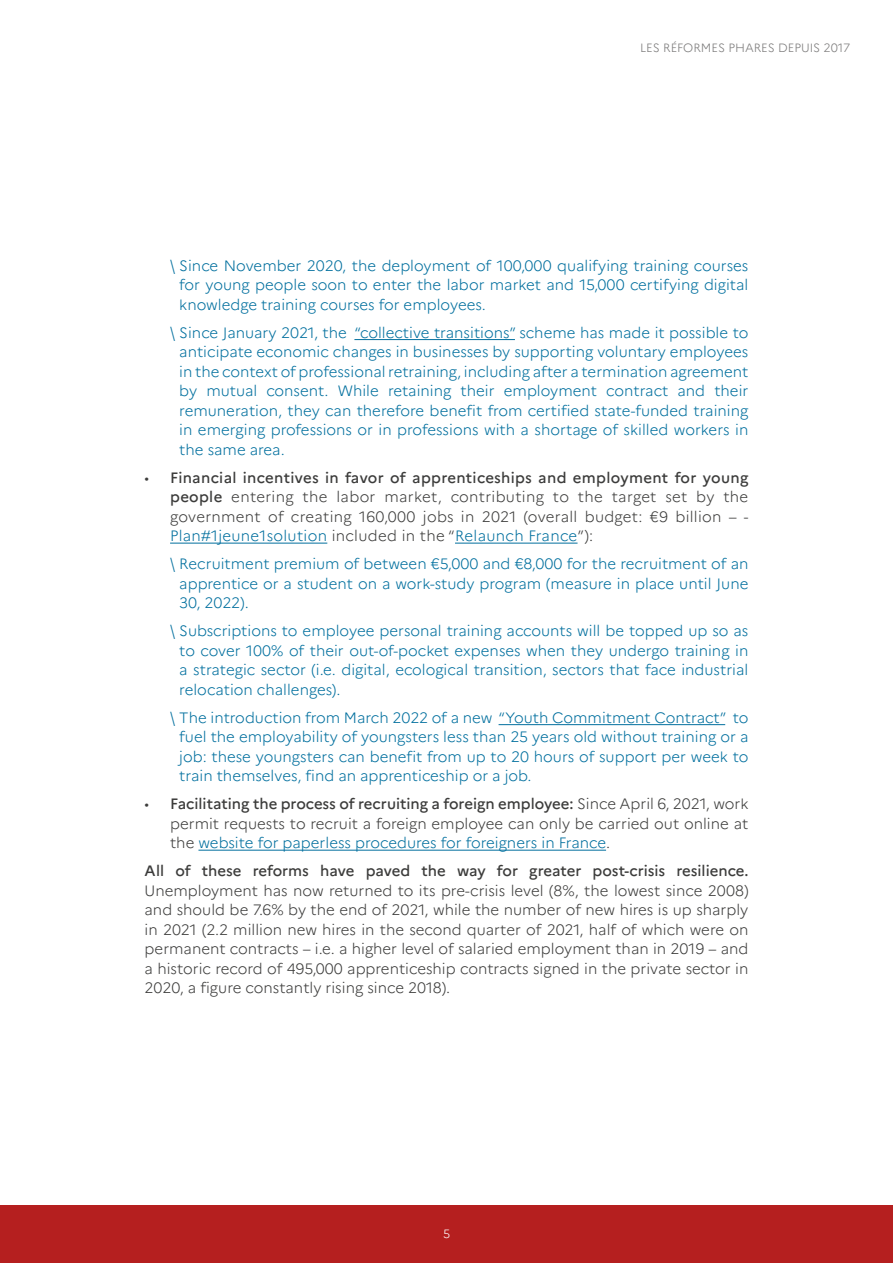
<style>
.page{position:relative;width:893px;height:1263px;background:#fff}
.page>*{position:absolute;margin:0;border:0;box-sizing:border-box;transform-origin:0 0}
.t1{font:300 15px/19.5px "Marianne";color:#006f9e;text-align:justify}
.t2{font:300 15px/19.5px "Marianne";color:#3c3c3b;text-align:justify}
.t3{font:300 12px "Marianne";color:#7c7b7b}
.t4{font:300 12px "Marianne";color:#fff}
.s1{font-weight:500}
.s2{color:#006f9e}
</style>
<div class="page">
<div style="left:0;top:1205px;width:893px;height:58px;background:#b51f1f"></div>
<hr style="left:354px;top:339px;width:161px;height:1px;background:#006f9e">
<hr style="left:170px;top:543px;width:157px;height:1px;background:#006f9e">
<hr style="left:455px;top:543px;width:123px;height:1px;background:#006f9e">
<hr style="left:499px;top:724px;width:226px;height:1px;background:#006f9e">
<hr style="left:198px;top:850px;width:408px;height:1px;background:#006f9e">
<p class="t3" style="left:640px;top:40px;width:212px">LES RÉFORMES PHARES DEPUIS 2017</p>
<p class="t1" style="left:179px;top:256px;width:571px;text-indent:-9px">\ Since November 2020, the deployment of 100,000 qualifying training courses for young people soon to enter the labor market and 15,000 certifying digital knowledge training courses for employees.</p>
<p class="t1" style="left:179px;top:323px;width:571px;text-indent:-9px">\ Since January 2021, the “collective transitions” scheme has made it possible to anticipate economic changes in businesses by supporting voluntary employees in the context of professional retraining, including after a termination agreement by mutual consent. While retaining their employment contract and their remuneration, they can therefore benefit from certified state-funded training in emerging professions or in professions with a shortage of skilled workers in the same area.</p>
<p class="t2" style="left:170px;top:468px;width:580px;text-indent:-26px">• <span class="s1">Financial incentives in favor of apprenticeships and employment for young people</span> entering the labor market, contributing to the target set by the government of creating 160,000 jobs in 2021 (overall budget: €9 billion – - <span class="s2">Plan#1jeune1solution</span> included in the “<span class="s2">Relaunch France</span>”):</p>
<p class="t1" style="left:179px;top:554px;width:571px;text-indent:-9px">\ Recruitment premium of between €5,000 and €8,000 for the recruitment of an apprentice or a student on a work-study program (measure in place until June 30, 2022).</p>
<p class="t1" style="left:179px;top:621px;width:571px;text-indent:-9px">\ Subscriptions to employee personal training accounts will be topped up so as to cover 100% of their out-of-pocket expenses when they undergo training in a strategic sector (i.e. digital, ecological transition, sectors that face industrial relocation challenges).</p>
<p class="t1" style="left:179px;top:708px;width:571px;text-indent:-9px">\ The introduction from March 2022 of a new “Youth Commitment Contract” to fuel the employability of youngsters less than 25 years old without training or a job: these youngsters can benefit from up to 20 hours of support per week to train themselves, find an apprenticeship or a job.</p>
<p class="t2" style="left:170px;top:794px;width:580px;text-indent:-26px">• <span class="s1">Facilitating the process of recruiting a foreign employee:</span> Since April 6, 2021, work permit requests to recruit a foreign employee can only be carried out online at the <span class="s2">website for paperless procedures for foreigners in France</span>.</p>
<p class="t2" style="left:145px;top:861px;width:605px"><span class="s1">All of these reforms have paved the way for greater post-crisis resilience.<br></span>Unemployment has now returned to its pre-crisis level (8%, the lowest since 2008) and should be 7.6% by the end of 2021, while the number of new hires is up sharply in 2021 (2.2 million new hires in the second quarter of 2021, half of which were on permanent contracts – i.e. a higher level of salaried employment than in 2019 – and a historic record of 495,000 apprenticeship contracts signed in the private sector in 2020, a figure constantly rising since 2018).</p>
<p class="t4" style="left:443px;top:1226px;width:9px">5</p>
</div>
